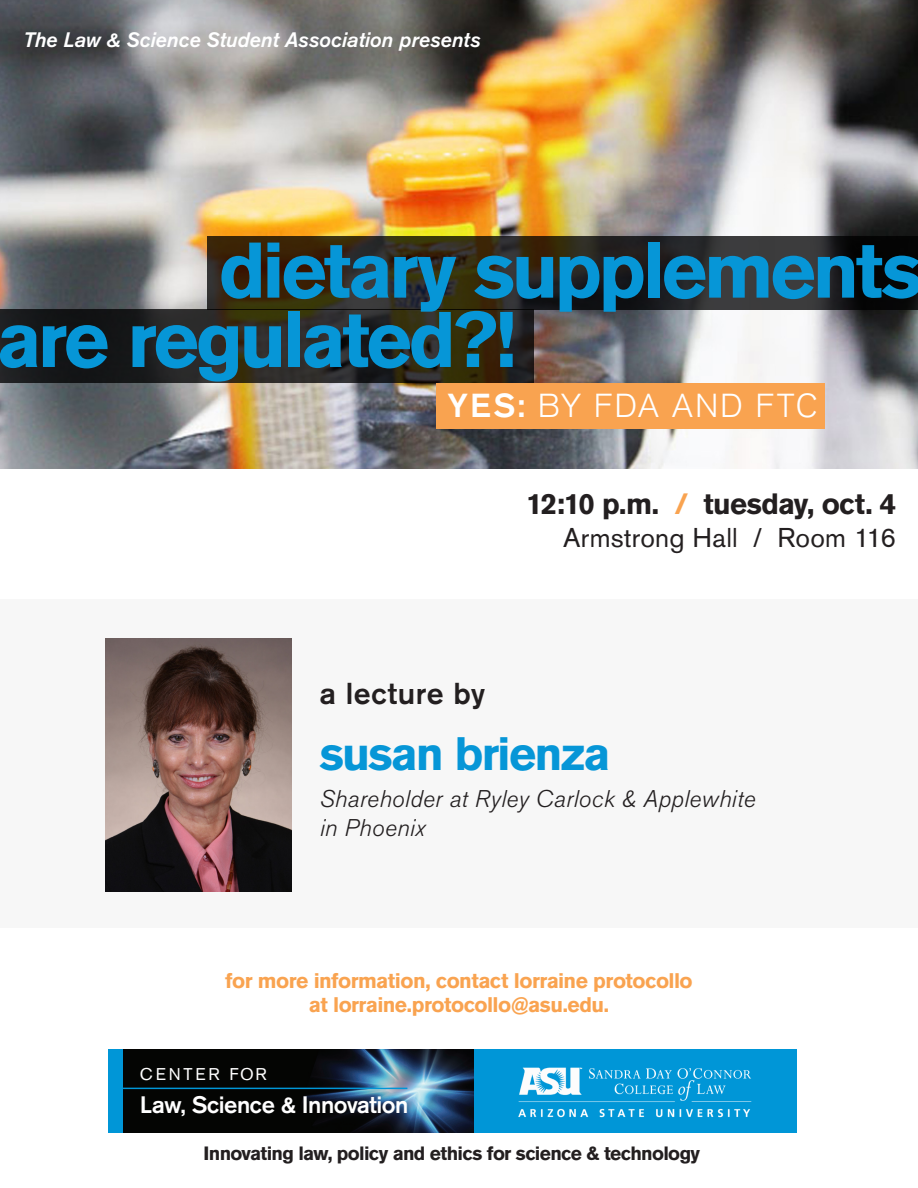
<style>
.page{position:relative;width:918px;height:1188px;background:#fff}
.page>*{position:absolute;margin:0;border:0;box-sizing:border-box;transform-origin:0 0}
.t1{font:700 78px "Akzidenz Grotesk Pro";letter-spacing:-.045em;color:#0696d7}
.t2{font:700 46.5px "Akzidenz Grotesk Pro";letter-spacing:-.04em;color:#0696d7}
.t3{font:300 33px "Akzidenz Grotesk Pro";letter-spacing:.055em;color:#fff}
.t4{font:500 30px "Akzidenz Grotesk Pro";letter-spacing:.015em;color:#231f20}
.t5{font:700 29.25px "Akzidenz Grotesk Pro";letter-spacing:-.025em;color:#231f20}
.t6{font:27px "Akzidenz Grotesk Pro";letter-spacing:.005em;color:#231f20}
.t7{font:italic 300 24px "Akzidenz Grotesk Pro";letter-spacing:.015em;color:#231f20}
.t8{font:500 23.7px "Akzidenz Grotesk Pro";letter-spacing:-.025em;color:#fff}
.t9{font:700 21px "Akzidenz Grotesk Pro";letter-spacing:-.025em;color:#f9a350}
.t10{font:italic 500 20.85px "Akzidenz Grotesk Pro";letter-spacing:-.005em;color:#fff}
.t11{font:700 19.2px "Akzidenz Grotesk Pro";letter-spacing:-.035em;color:#231f20}
.t12{font:16.8px "Akzidenz Grotesk Pro";letter-spacing:.16em;color:#fff}
.s1{font-weight:500}
.s2{color:#f9a350}
</style>
<div class="page">
<img style="left:0;top:0;width:918px;height:469px">
<div style="left:0;top:599px;width:918px;height:329px;background:#f7f7f7"></div>
<img style="left:106px;top:638px;width:185px;height:253px">
<img style="left:123px;top:1049px;width:352px;height:84px">
<div style="left:475px;top:1047px;width:322px;height:87px;background:#0096d7"></div>
<img style="left:518px;top:1067px;width:234px;height:51px">
<hr style="left:113px;top:1088px;width:294px;height:1px;background:#0096d7">
<div style="left:108px;top:1047px;width:15px;height:87px;background:#0096d7"></div>
<div style="left:64px;top:1035px;width:765px;height:13px;background:#fff"></div>
<svg style="left:207px;top:236px;width:711px;height:74px"></svg>
<svg style="left:0;top:309px;width:534px;height:74px"></svg>
<div style="left:436px;top:383px;width:389px;height:45px;background:#f9a350"></div>
<p class="t10" style="left:23px;top:26px;width:458px">The Law &amp; Science Student Association presents</p>
<p class="t1" style="left:219px;top:220px;width:705px">dietary supplements</p>
<p class="t1" style="left:-4px;top:289px;width:521px">are regulated?!</p>
<p class="t3" style="left:447px;top:385px;width:372px"><span class="s1">YES:</span> BY FDA AND FTC</p>
<p class="t5" style="left:526px;top:485px;width:372px">12:10 p.m. <span class="s2">/</span> tuesday, oct. 4</p>
<p class="t6" style="left:563px;top:520px;width:335px">Armstrong Hall / Room 116</p>
<p class="t4" style="left:320px;top:674px;width:167px">a lecture by</p>
<p class="t2" style="left:320px;top:723px;width:292px">susan brienza</p>
<p class="t7" style="left:320px;top:783px;width:437px">Shareholder at Ryley Carlock &amp; Applewhite</p>
<p class="t7" style="left:320px;top:812px;width:107px">in Phoenix</p>
<p class="t9" style="left:225px;top:967px;width:469px">for more information, contact lorraine protocollo</p>
<p class="t9" style="left:309px;top:991px;width:302px">at lorraine.protocollo@asu.edu.</p>
<p class="t12" style="left:140px;top:1063px;width:128px">CENTER FOR</p>
<p class="t8" style="left:140px;top:1089px;width:270px">Law, Science &amp; Innovation</p>
<p class="t11" style="left:204px;top:1141px;width:498px">Innovating law, policy and ethics for science &amp; technology</p>
</div>
